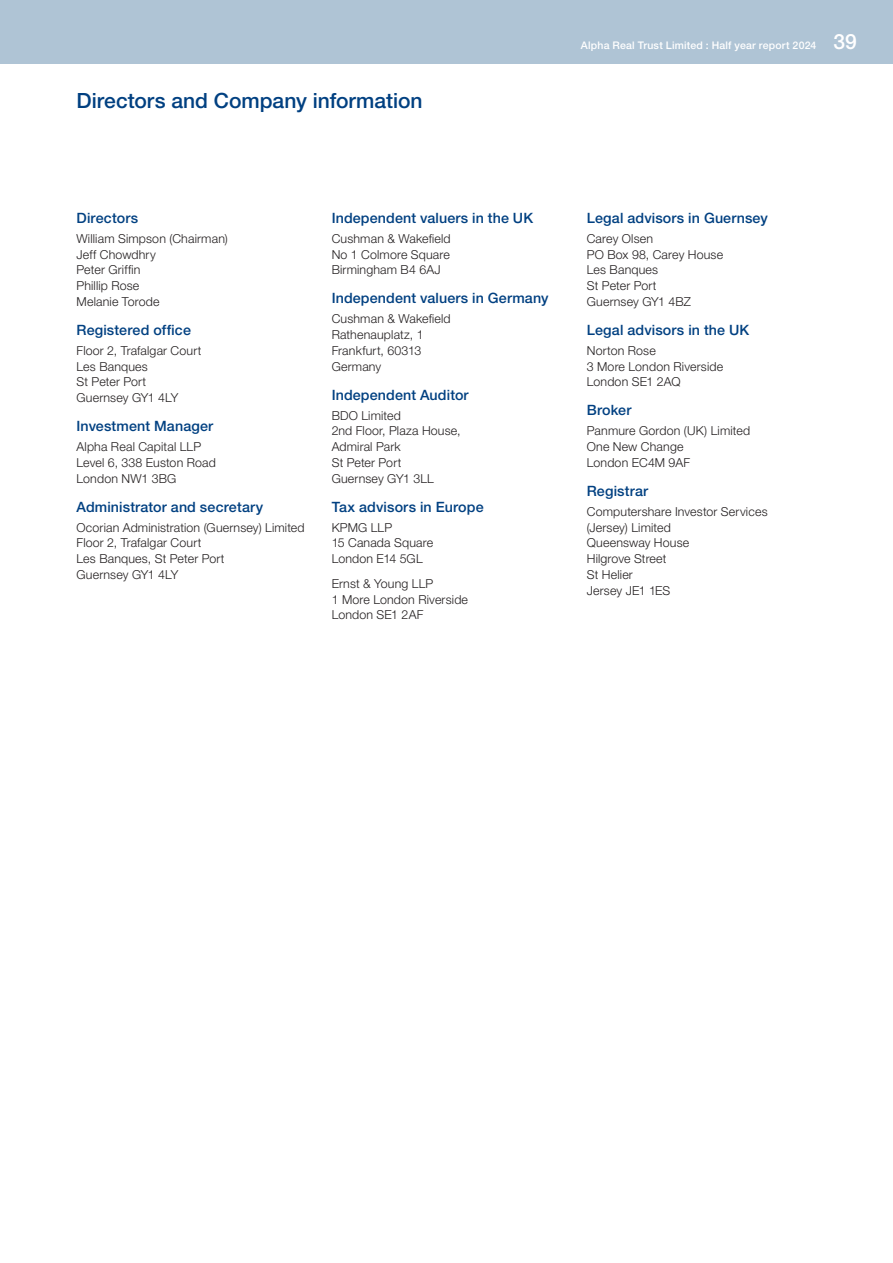
<style>
.page{position:relative;width:893px;height:1263px;background:#fff}
.page>*{position:absolute;margin:0;border:0;box-sizing:border-box;transform-origin:0 0}
.Header_1{font:500 21px "Helvetica Neue LT Std";color:#014081}
.Header_4{font:500 14.25px "Helvetica Neue LT Std";letter-spacing:.01em;color:#014081}
.Body_-_text{font:300 12.3px/15.8px "Helvetica Neue LT Std";letter-spacing:.015em;color:#231f20}
.t1{font:500 10.5px "Helvetica Neue LT Std";letter-spacing:.02em;color:#fff}
.s1{font-size:21px}
</style>
<div class="page">
<div style="left:0;top:0;width:893px;height:64px;background:#afc4d5"></div>
<p class="Header_1" style="left:77px;top:88px;width:347px">Directors and Company information</p>
<p class="t1" style="left:581px;top:39px;width:278px">Alpha Real Trust Limited : Half year report 2024 <span class="s1">39</span></p>
<p class="Header_4" style="left:77px;top:209px;width:63px">Directors</p>
<p class="Body_-_text" style="left:77px;top:230px;width:153px">William Simpson (Chairman)<br>Jeff Chowdhry<br>Peter Griffin<br>Phillip Rose<br>Melanie Torode</p>
<p class="Header_4" style="left:77px;top:321px;width:116px">Registered office</p>
<p class="Body_-_text" style="left:77px;top:342px;width:126px">Floor 2, Trafalgar Court<br>Les Banques<br>St Peter Port<br>Guernsey GY1 4LY</p>
<p class="Header_4" style="left:77px;top:417px;width:138px">Investment Manager</p>
<p class="Body_-_text" style="left:77px;top:439px;width:141px">Alpha Real Capital LLP<br>Level 6, 338 Euston Road<br>London NW1 3BG</p>
<p class="Header_4" style="left:77px;top:498px;width:188px">Administrator and secretary</p>
<p class="Body_-_text" style="left:77px;top:519px;width:230px">Ocorian Administration (Guernsey) Limited<br>Floor 2, Trafalgar Court<br>Les Banques, St Peter Port<br>Guernsey GY1 4LY</p>
<p class="Header_4" style="left:332px;top:209px;width:203px">Independent valuers in the UK</p>
<p class="Body_-_text" style="left:332px;top:230px;width:121px;text-align:justify">Cushman &amp; Wakefield No 1 Colmore Square Birmingham B4 6AJ</p>
<p class="Header_4" style="left:332px;top:290px;width:218px">Independent valuers in Germany</p>
<p class="Body_-_text" style="left:332px;top:311px;width:121px">Cushman &amp; Wakefield<br>Rathenauplatz, 1<br>Frankfurt, 60313<br>Germany</p>
<p class="Header_4" style="left:332px;top:386px;width:138px">Independent Auditor</p>
<p class="Body_-_text" style="left:332px;top:407px;width:130px">BDO Limited<br>2nd Floor, Plaza House,<br>Admiral Park<br>St Peter Port<br>Guernsey GY1 3LL</p>
<p class="Header_4" style="left:332px;top:498px;width:153px">Tax advisors in Europe</p>
<p class="Body_-_text" style="left:332px;top:519px;width:103px">KPMG LLP<br>15 Canada Square<br>London E14 5GL</p>
<p class="Body_-_text" style="left:332px;top:575px;width:138px">Ernst &amp; Young LLP<br>1 More London Riverside<br>London SE1 2AF</p>
<p class="Header_4" style="left:587px;top:209px;width:183px">Legal advisors in Guernsey</p>
<p class="Body_-_text" style="left:587px;top:230px;width:138px">Carey Olsen<br>PO Box 98, Carey House<br>Les Banques<br>St Peter Port<br>Guernsey GY1 4BZ</p>
<p class="Header_4" style="left:587px;top:321px;width:164px">Legal advisors in the UK</p>
<p class="Body_-_text" style="left:587px;top:342px;width:138px">Norton Rose<br>3 More London Riverside<br>London SE1 2AQ</p>
<p class="Header_4" style="left:587px;top:402px;width:46px">Broker</p>
<p class="Body_-_text" style="left:587px;top:423px;width:165px">Panmure Gordon (UK) Limited<br>One New Change<br>London EC4M 9AF</p>
<p class="Header_4" style="left:587px;top:482px;width:63px">Registrar</p>
<p class="Body_-_text" style="left:587px;top:503px;width:182px">Computershare Investor Services (Jersey) Limited<br>Queensway House<br>Hilgrove Street<br>St Helier<br>Jersey JE1 1ES</p>
</div>
